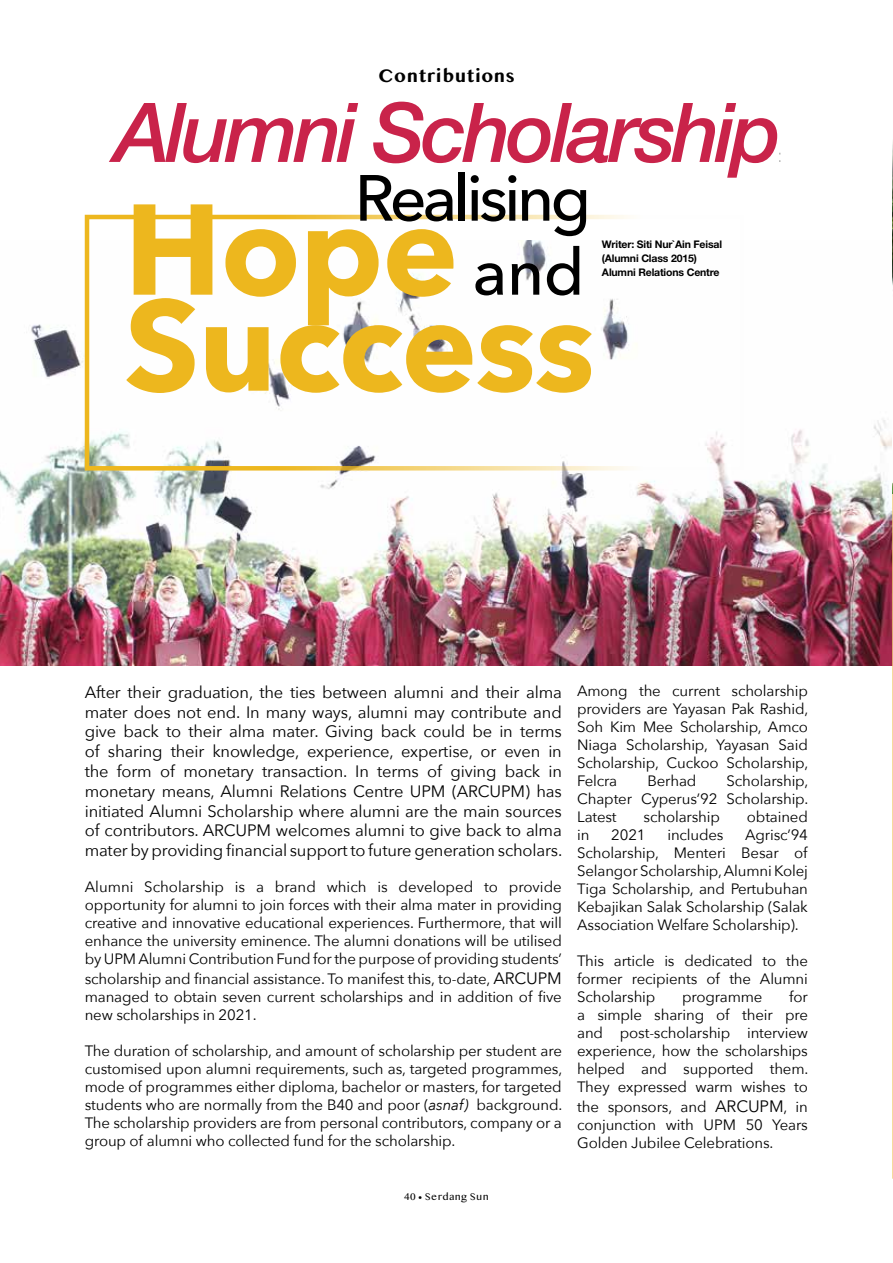
<style>
.page{position:relative;width:893px;height:1263px;background:#fff}
.page>*{position:absolute;margin:0;border:0;box-sizing:border-box;transform-origin:0 0}
.t1{font:700 127.5px/96px "Avenir Next";letter-spacing:-.01em;color:#edb71e}
.t2{font:italic 500 82.5px "Helvetica Neue LT Std";letter-spacing:-.05em;color:#c9234a}
.t3{font:500 64.5px "Avenir Next";letter-spacing:-.06em;color:#000}
.t4{font:200 18px "Helvetica Neue LT Std";color:#000}
.t5{font:16.5px/19.8px "Avenir Next";letter-spacing:-.01em;color:#000;text-align:justify}
.t6{font:700 16.5px "Bangla MN";letter-spacing:.04em;color:#000}
.t7{font:15px/18px "Avenir Next";letter-spacing:-.01em;color:#000;text-align:justify}
.t8{font:700 10.5px/14.2px "Helvetica Neue LT Std";letter-spacing:-.015em;color:#000}
.t9{font:9px "Bangla MN";letter-spacing:.04em;color:#000}
.s1{font-weight:500;font-size:64.5px;color:#000}
.s2{font-size:16.5px}
.s3{font-style:italic}
</style>
<div class="page">
<img style="left:0;top:240px;width:892px;height:425px">
<div style="left:85px;top:215px;width:659px;height:255px;border:4px solid #edb71e"></div>
<svg style="left:892px;top:493px;width:1px;height:686px"></svg>
<img style="left:892px;top:142px;width:1px;height:351px">
<p class="t6" style="left:378px;top:67px;width:138px">Contributions</p>
<h2 class="t2" style="left:114px;top:84px;width:669px">Alumni Scholarship</h2>
<p class="t4" style="left:778px;top:145px;width:7px">:</p>
<h3 class="t3" style="left:355px;top:143px;width:238px">Realising</h3>
<h1 class="t1" style="left:124px;top:200px;width:472px">Hope <span class="s1">and<br></span>Success</h1>
<p class="t8" style="left:602px;top:237px;width:122px">Writer: Siti Nur`Ain Feisal (Alumni Class 2015)<br>Alumni Relations Centre</p>
<p class="t5" style="left:85px;top:681px;width:479px">After their graduation, the ties between alumni and their alma mater does not end. In many ways, alumni may contribute and give back to their alma mater. Giving back could be in terms of sharing their knowledge, experience, expertise, or even in the form of monetary transaction. In terms of giving back in monetary means, Alumni Relations Centre UPM (ARCUPM) has initiated Alumni Scholarship where alumni are the main sources of contributors. ARCUPM welcomes alumni to give back to alma mater by providing financial support to future generation scholars.</p>
<p class="t7" style="left:85px;top:877px;width:479px">Alumni Scholarship is a brand which is developed to provide opportunity for alumni to join forces with their alma mater in providing creative and innovative educational experiences. Furthermore, that will enhance the university eminence. The alumni donations will be utilised by UPM Alumni Contribution Fund for the purpose of providing students’</p>
<p class="t7" style="left:85px;top:969px;width:479px">scholarship and financial assistance. To manifest this, to-date, <span class="s2">ARCUPM </span>managed to obtain seven current scholarships and in addition of five new scholarships in 2021.</p>
<p class="t7" style="left:85px;top:1041px;width:479px">The duration of scholarship, and amount of scholarship per student are customised upon alumni requirements, such as, targeted programmes, mode of programmes either diploma, bachelor or masters, for targeted students who are normally from the B40 and poor (<span class="s3">asnaf)</span> background.<br>The scholarship providers are from personal contributors, company or a group of alumni who collected fund for the scholarship.</p>
<p class="t7" style="left:577px;top:681px;width:233px">Among the current scholarship providers are Yayasan Pak Rashid, Soh Kim Mee Scholarship, Amco Niaga Scholarship, Yayasan Said Scholarship, Cuckoo Scholarship, Felcra</p>
<p class="t7" style="left:577px;top:771px;width:233px;text-indent:149px">Scholarship, Chapter Cyperus’92 Scholarship.<br>Latest</p>
<p class="t7" style="left:647px;top:771px;width:51px">Berhad</p>
<p class="t7" style="left:644px;top:807px;width:78px">scholarship</p>
<p class="t7" style="left:747px;top:807px;width:63px">obtained</p>
<p class="t7" style="left:577px;top:825px;width:14px">in</p>
<p class="t7" style="left:611px;top:825px;width:36px">2021</p>
<p class="t7" style="left:667px;top:825px;width:58px">includes</p>
<p class="t7" style="left:577px;top:825px;width:232px;text-indent:168px">Agrisc’94<br>Scholarship, Menteri Besar of Selangor Scholarship, Alumni Kolej Tiga Scholarship, and Pertubuhan Kebajikan Salak Scholarship (Salak Association Welfare Scholarship).</p>
<p class="t7" style="left:577px;top:951px;width:232px">This article is dedicated to the former recipients of the Alumni Scholarship</p>
<p class="t7" style="left:577px;top:987px;width:233px;text-indent:212px">for a simple sharing of their pre and post-scholarship interview experience, how the scholarships helped and supported them.<br>They expressed warm wishes to</p>
<p class="t7" style="left:577px;top:1097px;width:232px">the sponsors, and <span class="s2">ARCUPM</span>, in conjunction with UPM 50 Years Golden Jubilee Celebrations.</p>
<p class="t7" style="left:682px;top:987px;width:82px">programme</p>
<p class="t9" style="left:404px;top:1191px;width:86px">40 • Serdang Sun</p>
</div>
